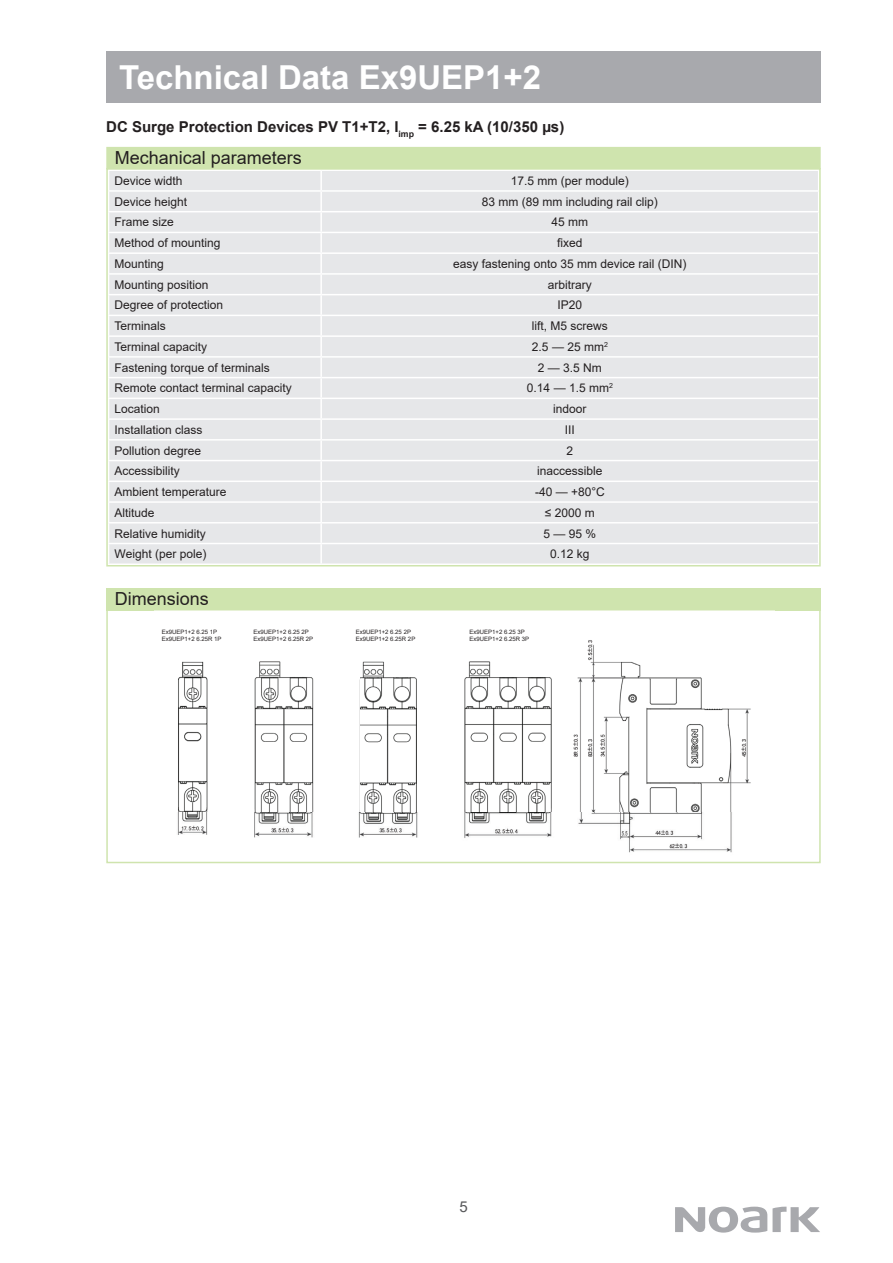
<style>
.page{position:relative;width:893px;height:1263px;background:#fff}
.page>*{position:absolute;margin:0;border:0;box-sizing:border-box;transform-origin:0 0}
.t1{font:700 33px "Arial";color:#fff}
.t2{font:18px "Arial";color:#231f20}
.t3{font:700 15px "Arial";color:#231f20}
.t4{font:15px "Arial";color:#57585a}
.t5{font:12px "Arial";color:#231f20}
.t6{font:6px/7.2px "Arial";color:#231f20}
</style>
<div class="page">
<div style="left:106px;top:51px;width:715px;height:51px;background:#a8a9ad"></div>
<svg style="left:675px;top:1206px;width:145px;height:26px"></svg>
<div style="left:109px;top:171px;width:709px;height:392px;background:#e6e7e9"></div>
<div style="left:322px;top:233px;width:496px;height:330px;background:#e6e7e9"></div>
<hr style="left:108px;top:190px;width:213px;height:2px;background:#fff">
<hr style="left:321px;top:190px;width:498px;height:2px;background:#fff">
<svg style="left:320px;top:171px;width:2px;height:40px"></svg>
<hr style="left:108px;top:211px;width:213px;height:1px;background:#fff">
<hr style="left:321px;top:211px;width:498px;height:1px;background:#fff">
<hr style="left:320px;top:212px;width:2px;height:20px;background:#fff">
<hr style="left:108px;top:232px;width:213px;height:1px;background:#fff">
<hr style="left:321px;top:232px;width:498px;height:1px;background:#fff">
<hr style="left:108px;top:252px;width:213px;height:2px;background:#fff">
<hr style="left:321px;top:252px;width:498px;height:2px;background:#fff">
<hr style="left:108px;top:273px;width:213px;height:2px;background:#fff">
<hr style="left:321px;top:273px;width:498px;height:2px;background:#fff">
<svg style="left:320px;top:233px;width:2px;height:61px"></svg>
<hr style="left:108px;top:294px;width:213px;height:1px;background:#fff">
<hr style="left:321px;top:294px;width:498px;height:1px;background:#fff">
<hr style="left:320px;top:295px;width:2px;height:20px;background:#fff">
<svg style="left:320px;top:316px;width:2px;height:61px"></svg>
<hr style="left:320px;top:378px;width:2px;height:20px;background:#fff">
<svg style="left:320px;top:399px;width:2px;height:123px"></svg>
<hr style="left:320px;top:523px;width:2px;height:20px;background:#fff">
<svg style="left:320px;top:544px;width:2px;height:19px"></svg>
<hr style="left:108px;top:315px;width:213px;height:1px;background:#fff">
<hr style="left:321px;top:315px;width:498px;height:1px;background:#fff">
<hr style="left:108px;top:335px;width:213px;height:2px;background:#fff">
<hr style="left:321px;top:335px;width:498px;height:2px;background:#fff">
<hr style="left:108px;top:356px;width:213px;height:2px;background:#fff">
<hr style="left:321px;top:356px;width:498px;height:2px;background:#fff">
<hr style="left:108px;top:377px;width:213px;height:1px;background:#fff">
<hr style="left:321px;top:377px;width:498px;height:1px;background:#fff">
<hr style="left:108px;top:398px;width:213px;height:1px;background:#fff">
<hr style="left:321px;top:398px;width:498px;height:1px;background:#fff">
<hr style="left:108px;top:418px;width:213px;height:2px;background:#fff">
<hr style="left:321px;top:418px;width:498px;height:2px;background:#fff">
<hr style="left:108px;top:439px;width:213px;height:2px;background:#fff">
<hr style="left:321px;top:439px;width:498px;height:2px;background:#fff">
<hr style="left:108px;top:460px;width:213px;height:1px;background:#fff">
<hr style="left:321px;top:460px;width:498px;height:1px;background:#fff">
<hr style="left:108px;top:480px;width:213px;height:2px;background:#fff">
<hr style="left:321px;top:480px;width:498px;height:2px;background:#fff">
<hr style="left:108px;top:501px;width:213px;height:2px;background:#fff">
<hr style="left:321px;top:501px;width:498px;height:2px;background:#fff">
<hr style="left:108px;top:522px;width:213px;height:1px;background:#fff">
<hr style="left:321px;top:522px;width:498px;height:1px;background:#fff">
<hr style="left:108px;top:543px;width:213px;height:1px;background:#fff">
<hr style="left:321px;top:543px;width:498px;height:1px;background:#fff">
<div style="left:106px;top:168px;width:715px;height:398px;border:2px solid #cfe4ae"></div>
<div style="left:106px;top:147px;width:715px;height:22px;background:#cfe4ae"></div>
<div style="left:106px;top:588px;width:715px;height:22px;background:#cfe4ae"></div>
<img style="left:177px;top:640px;width:574px;height:213px">
<div style="left:106px;top:609px;width:715px;height:254px;border:2px solid #cfe4ae"></div>
<div style="left:153px;top:625px;width:80px;height:21px;background:#fff;border-radius:9px"></div>
<div style="left:245px;top:625px;width:82px;height:21px;background:#fff;border-radius:9px"></div>
<div style="left:344px;top:625px;width:90px;height:21px;background:#fff;border-radius:9px"></div>
<div style="left:463px;top:625px;width:90px;height:21px;background:#fff;border-radius:9px"></div>
<h1 class="t1" style="left:119px;top:54px;width:424px">Technical Data Ex9UEP1+2</h1>
<p class="t3" style="left:106px;top:116px;width:459px">DC Surge Protection Devices PV T1+T2, I<sub>imp</sub> = 6.25 kA (10/350 µs)</p>
<h2 class="t2" style="left:115px;top:145px;width:189px">Mechanical parameters</h2>
<p class="t5" style="left:115px;top:172px;width:70px">Device width</p>
<p class="t5" style="left:511px;top:172px;width:120px">17.5 mm (per module)</p>
<p class="t5" style="left:115px;top:193px;width:74px">Device height</p>
<p class="t5" style="left:482px;top:193px;width:178px">83 mm (89 mm including rail clip)</p>
<p class="t5" style="left:115px;top:214px;width:61px">Frame size</p>
<p class="t5" style="left:552px;top:214px;width:38px">45 mm</p>
<p class="t5" style="left:115px;top:235px;width:108px">Method of mounting</p>
<p class="t5" style="left:557px;top:235px;width:27px">fixed</p>
<p class="t5" style="left:115px;top:255px;width:51px">Mounting</p>
<p class="t5" style="left:453px;top:255px;width:235px">easy fastening onto 35 mm device rail (DIN)</p>
<p class="t5" style="left:115px;top:276px;width:96px">Mounting position</p>
<p class="t5" style="left:548px;top:276px;width:46px">arbitrary</p>
<p class="t5" style="left:115px;top:297px;width:110px">Degree of protection</p>
<p class="t5" style="left:558px;top:297px;width:26px">IP20</p>
<p class="t5" style="left:115px;top:318px;width:53px">Terminals</p>
<p class="t5" style="left:532px;top:318px;width:78px">lift, M5 screws</p>
<p class="t5" style="left:115px;top:338px;width:94px">Terminal capacity</p>
<p class="t5" style="left:532px;top:338px;width:77px">2.5 — 25 mm<sup>2</sup></p>
<p class="t5" style="left:115px;top:359px;width:157px">Fastening torque of terminals</p>
<p class="t5" style="left:538px;top:359px;width:66px">2 — 3.5 Nm</p>
<p class="t5" style="left:115px;top:380px;width:179px">Remote contact terminal capacity</p>
<p class="t5" style="left:527px;top:380px;width:87px">0.14 — 1.5 mm<sup>2</sup></p>
<p class="t5" style="left:115px;top:401px;width:47px">Location</p>
<p class="t5" style="left:553px;top:401px;width:35px">indoor</p>
<p class="t5" style="left:115px;top:421px;width:90px">Installation class</p>
<p class="t5" style="left:565px;top:421px;width:12px">III</p>
<p class="t5" style="left:115px;top:442px;width:88px">Pollution degree</p>
<p class="t5" style="left:567px;top:442px;width:8px">2</p>
<p class="t5" style="left:115px;top:463px;width:67px">Accessibility</p>
<p class="t5" style="left:537px;top:463px;width:67px">inaccessible</p>
<p class="t5" style="left:115px;top:484px;width:114px">Ambient temperature</p>
<p class="t5" style="left:535px;top:484px;width:71px">-40 — +80°C</p>
<p class="t5" style="left:115px;top:504px;width:42px">Altitude</p>
<p class="t5" style="left:545px;top:504px;width:51px">≤ 2000 m</p>
<p class="t5" style="left:115px;top:525px;width:93px">Relative humidity</p>
<p class="t5" style="left:544px;top:525px;width:54px">5 — 95 %</p>
<p class="t5" style="left:115px;top:546px;width:93px">Weight (per pole)</p>
<p class="t5" style="left:550px;top:546px;width:41px">0.12 kg</p>
<h2 class="t2" style="left:115px;top:586px;width:96px">Dimensions</h2>
<p class="t6" style="left:162px;top:628px;width:61px">Ex9UEP1+2 6.25 1P<br>Ex9UEP1+2 6.25R 1P</p>
<p class="t6" style="left:253px;top:628px;width:61px">Ex9UEP1+2 6.25 2P<br>Ex9UEP1+2 6.25R 2P</p>
<p class="t6" style="left:356px;top:628px;width:61px">Ex9UEP1+2 6.25 2P<br>Ex9UEP1+2 6.25R 2P</p>
<p class="t6" style="left:469px;top:628px;width:61px">Ex9UEP1+2 6.25 3P<br>Ex9UEP1+2 6.25R 3P</p>
<p class="t4" style="left:459px;top:1197px;width:10px">5</p>
</div>
